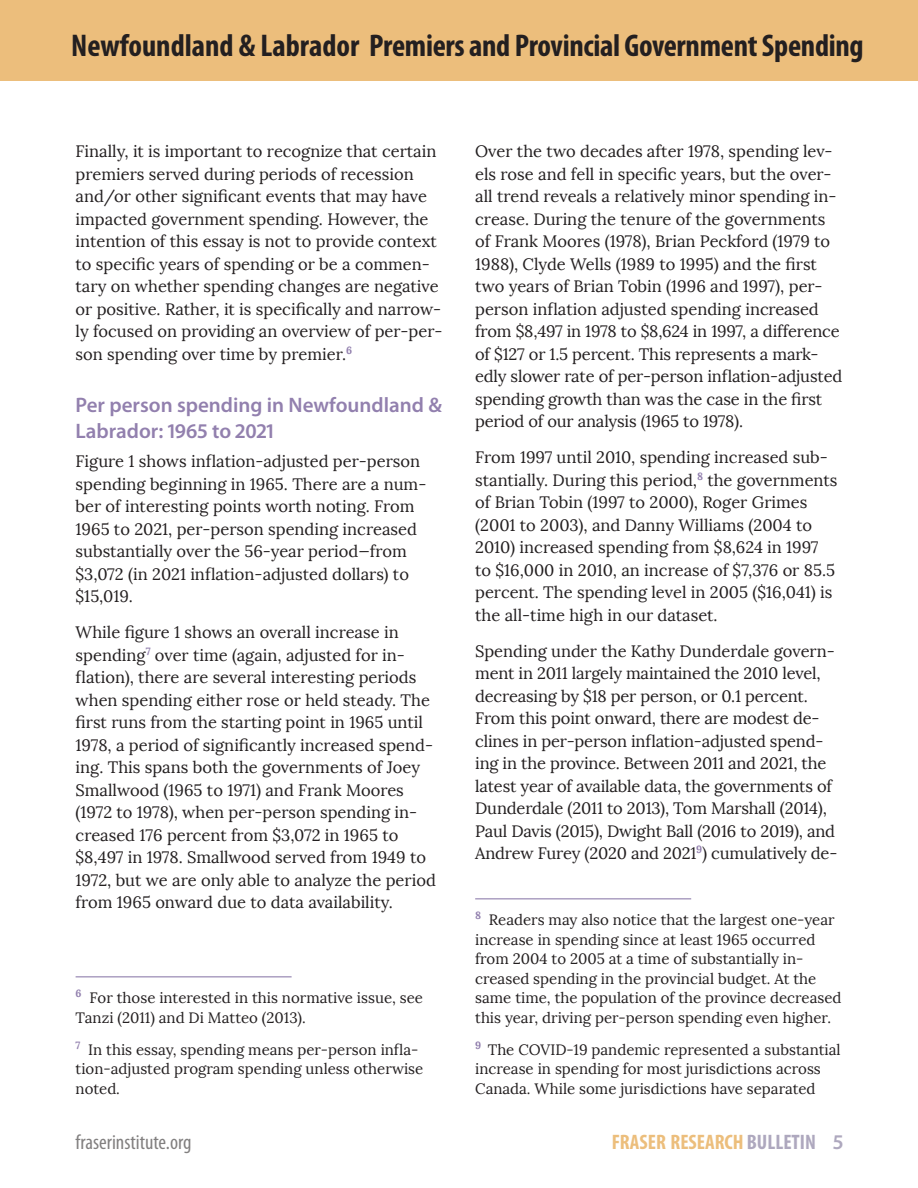
<style>
.page{position:relative;width:918px;height:1188px;background:#fff}
.page>*{position:absolute;margin:0;border:0;box-sizing:border-box;transform-origin:0 0}
.t1{font:700 condensed 31.5px "Myriad Pro";letter-spacing:-.01em;color:#231f20}
.Head_2{font:600 21px/25.5px "Myriad Pro";color:#9280ae}
.t2{font:700 condensed 21px "Myriad Pro";color:#ecbe7c}
.t3{font:condensed 21px "Myriad Pro";color:#828080}
.t4{font:16.5px/22.5px "Lora";color:#231f20}
.Footnote{font:15px/19.5px "Lora";color:#231f20}
.s1{color:#aea8be}
.s2{font-weight:600;font-stretch:normal;color:#aea8be}
</style>
<div class="page">
<div style="left:0;top:0;width:918px;height:81px;background:#ecbe7c"></div>
<hr style="left:76px;top:976px;width:216px;height:2px;background:#ac9fc2">
<hr style="left:475px;top:898px;width:216px;height:2px;background:#ac9fc2">
<h1 class="t1" style="left:71px;top:26px;width:794px">Newfoundland &amp; Labrador Premiers and Provincial Government Spending</h1>
<p class="t4" style="left:76px;top:141px;width:368px">Finally, it is important to recognize that certain premiers served during periods of recession and/or other significant events that may have impacted government spending. However, the intention of this essay is not to provide context to specific years of spending or be a commen&shy;tary on whether spending changes are negative or positive. Rather, it is specifically and narrow&shy;ly focused on providing an overview of per-per&shy;son spending over time by premier.<sup>6</sup></p>
<p class="Head_2" style="left:76px;top:392px;width:368px">Per person spending in Newfoundland &amp;<br>Labrador: 1965 to 2021</p>
<p class="t4" style="left:76px;top:450px;width:352px">Figure 1 shows inflation-adjusted per-person spending beginning in 1965. There are a num&shy;ber of interesting points worth noting. From 1965 to 2021, per-person spending increased substantially over the 56-year period—from $3,072 (in 2021 inflation-adjusted dollars) to $15,019.</p>
<p class="t4" style="left:76px;top:621px;width:362px">While figure 1 shows an overall increase in spending<sup>7</sup> over time (again, adjusted for in&shy;flation), there are several interesting periods when spending either rose or held steady. The first runs from the starting point in 1965 until 1978, a period of significantly increased spend&shy;ing. This spans both the governments of Joey Smallwood (1965 to 1971) and Frank Moores (1972 to 1978), when per-person spending in&shy;creased 176 percent from $3,072 in 1965 to $8,497 in 1978. Smallwood served from 1949 to 1972, but we are only able to analyze the period from 1965 onward due to data availability.</p>
<p class="Footnote" style="left:76px;top:988px;width:349px"><sup>6</sup> For those interested in this normative issue, see<br>Tanzi (2011) and Di Matteo (2013).</p>
<p class="Footnote" style="left:76px;top:1040px;width:349px"><sup>7</sup> In this essay, spending means per-person infla&shy;tion-adjusted program spending unless otherwise noted.</p>
<p class="t4" style="left:475px;top:141px;width:369px">Over the two decades after 1978, spending lev&shy;els rose and fell in specific years, but the over&shy;all trend reveals a relatively minor spending in&shy;crease. During the tenure of the governments of Frank Moores (1978), Brian Peckford (1979 to 1988), Clyde Wells (1989 to 1995) and the first two years of Brian Tobin (1996 and 1997), per&shy;person inflation adjusted spending increased from $8,497 in 1978 to $8,624 in 1997, a difference of $127 or 1.5 percent. This represents a mark&shy;edly slower rate of per-person inflation-adjusted spending growth than was the case in the first period of our analysis (1965 to 1978).</p>
<p class="t4" style="left:475px;top:447px;width:364px">From 1997 until 2010, spending increased sub&shy;stantially. During this period,<sup>8</sup> the governments of Brian Tobin (1997 to 2000), Roger Grimes (2001 to 2003), and Danny Williams (2004 to 2010) increased spending from $8,624 in 1997 to $16,000 in 2010, an increase of $7,376 or 85.5 percent. The spending level in 2005 ($16,041) is the all-time high in our dataset.</p>
<p class="t4" style="left:475px;top:640px;width:364px">Spending under the Kathy Dunderdale govern&shy;ment in 2011 largely maintained the 2010 level, decreasing by $18 per person, or 0.1 percent.<br>From this point onward, there are modest de&shy;clines in per-person inflation-adjusted spend&shy;ing in the province. Between 2011 and 2021, the latest year of available data, the governments of Dunderdale (2011 to 2013), Tom Marshall (2014), Paul Davis (2015), Dwight Ball (2016 to 2019), and Andrew Furey (2020 and 2021<sup>9</sup>) cumulatively de-</p>
<p class="Footnote" style="left:475px;top:910px;width:368px"><sup>8</sup> Readers may also notice that the largest one-year increase in spending since at least 1965 occurred from 2004 to 2005 at a time of substantially in&shy;creased spending in the provincial budget. At the same time, the population of the province decreased this year, driving per-person spending even higher.</p>
<p class="Footnote" style="left:475px;top:1040px;width:367px"><sup>9</sup> The COVID-19 pandemic represented a substantial increase in spending for most jurisdictions across<br>Canada. While some jurisdictions have separated</p>
<p class="t3" style="left:76px;top:1129px;width:117px">fraserinstitute.org</p>
<p class="t2" style="left:612px;top:1129px;width:233px">FRASER RESEARCH <span class="s1">BULLETIN</span> <span class="s2">5</span></p>
</div>
